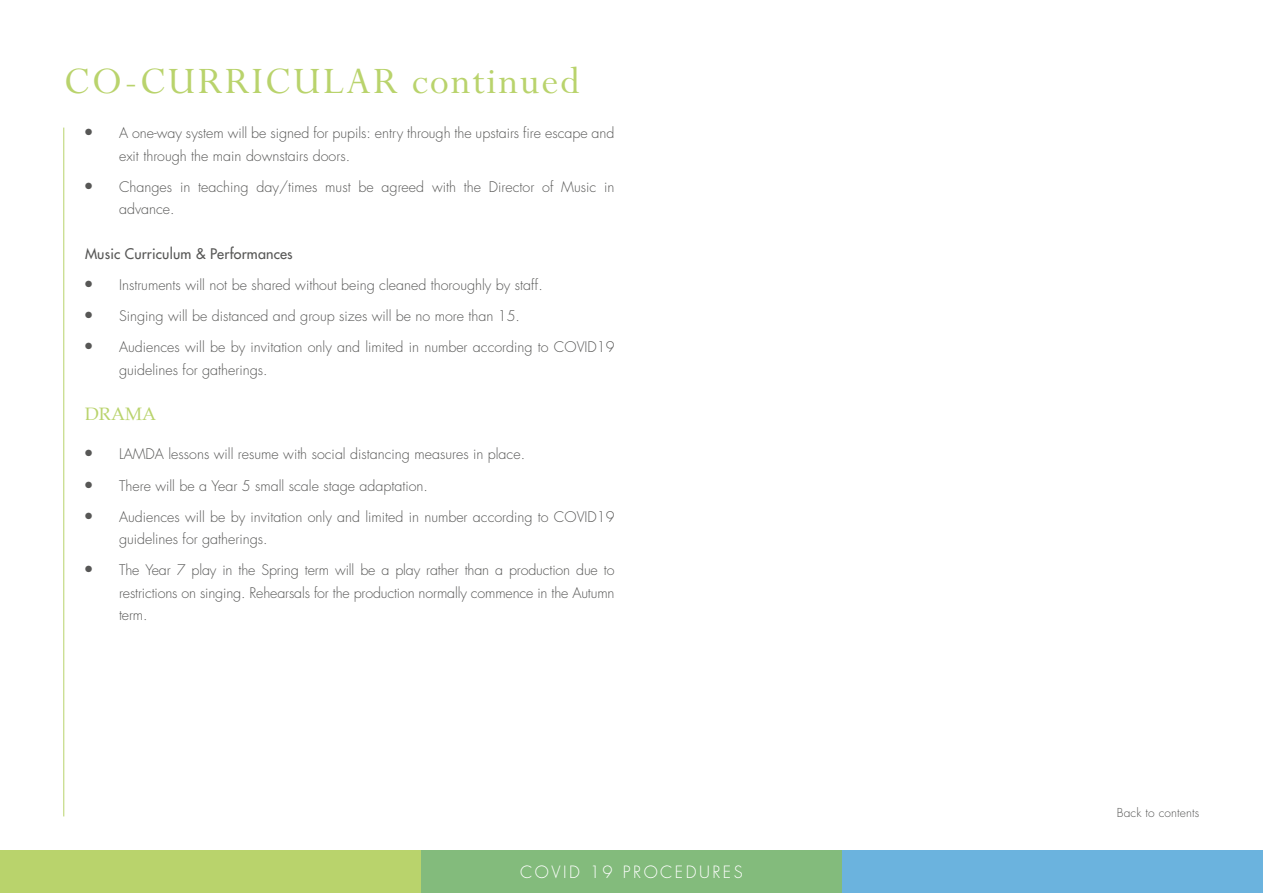
<style>
.page{position:relative;width:1263px;height:893px;background:#fff}
.page>*{position:absolute;margin:0;border:0;box-sizing:border-box;transform-origin:0 0}
.t1{font:42px "Perpetua";letter-spacing:.05em;color:#b9d36c}
.t2{font:18px "Palatino";color:#b9d36c}
.t3{font:300 16.5px "Futura";letter-spacing:.15em;color:#fff}
.t4{font:300 14.25px/22.5px "Futura";color:#575756}
.t5{font:14.25px "Futura";letter-spacing:.01em;color:#575756}
.t6{font:300 12px "Futura";letter-spacing:.01em;color:#575756}
</style>
<div class="page">
<div style="left:0;top:850px;width:421px;height:43px;background:#b9d36c"></div>
<div style="left:421px;top:850px;width:421px;height:43px;background:#83bb7c"></div>
<div style="left:842px;top:850px;width:421px;height:43px;background:#6bb3de"></div>
<hr style="left:63px;top:128px;width:1px;height:688px;background:#b9d36c">
<p class="t1" style="left:64px;top:59px;width:517px">CO-CURRICULAR continued</p>
<p class="t4" style="left:119px;top:122px;width:497px;text-indent:-34px">● A one-way system will be signed for pupils: entry through the upstairs fire escape and exit through the main downstairs doors.</p>
<p class="t4" style="left:119px;top:176px;width:497px;text-indent:-34px">● Changes in teaching day/times must be agreed with the Director of Music in advance.</p>
<p class="t5" style="left:85px;top:245px;width:209px">Music Curriculum &amp; Performances</p>
<p class="t4" style="left:85px;top:274px;width:459px">● Instruments will not be shared without being cleaned thoroughly by staff.</p>
<p class="t4" style="left:85px;top:305px;width:436px">● Singing will be distanced and group sizes will be no more than 15.</p>
<p class="t4" style="left:119px;top:336px;width:497px;text-indent:-34px">● Audiences will be by invitation only and limited in number according to COVID19 guidelines for gatherings.</p>
<p class="t2" style="left:85px;top:399px;width:72px">DRAMA</p>
<p class="t4" style="left:85px;top:443px;width:442px">● LAMDA lessons will resume with social distancing measures in place.</p>
<p class="t4" style="left:85px;top:474px;width:344px">● There will be a Year 5 small scale stage adaptation.</p>
<p class="t4" style="left:119px;top:505px;width:497px;text-indent:-34px">● Audiences will be by invitation only and limited in number according to COVID19 guidelines for gatherings.</p>
<p class="t4" style="left:119px;top:559px;width:497px;text-align:justify;text-indent:-34px">● The Year 7 play in the Spring term will be a play rather than a production due to restrictions on singing. Rehearsals for the production normally commence in the Autumn term.</p>
<p class="t3" style="left:520px;top:862px;width:224px">COVID 19 PROCEDURES</p>
<p class="t6" style="left:1117px;top:806px;width:84px">Back to contents</p>
</div>
